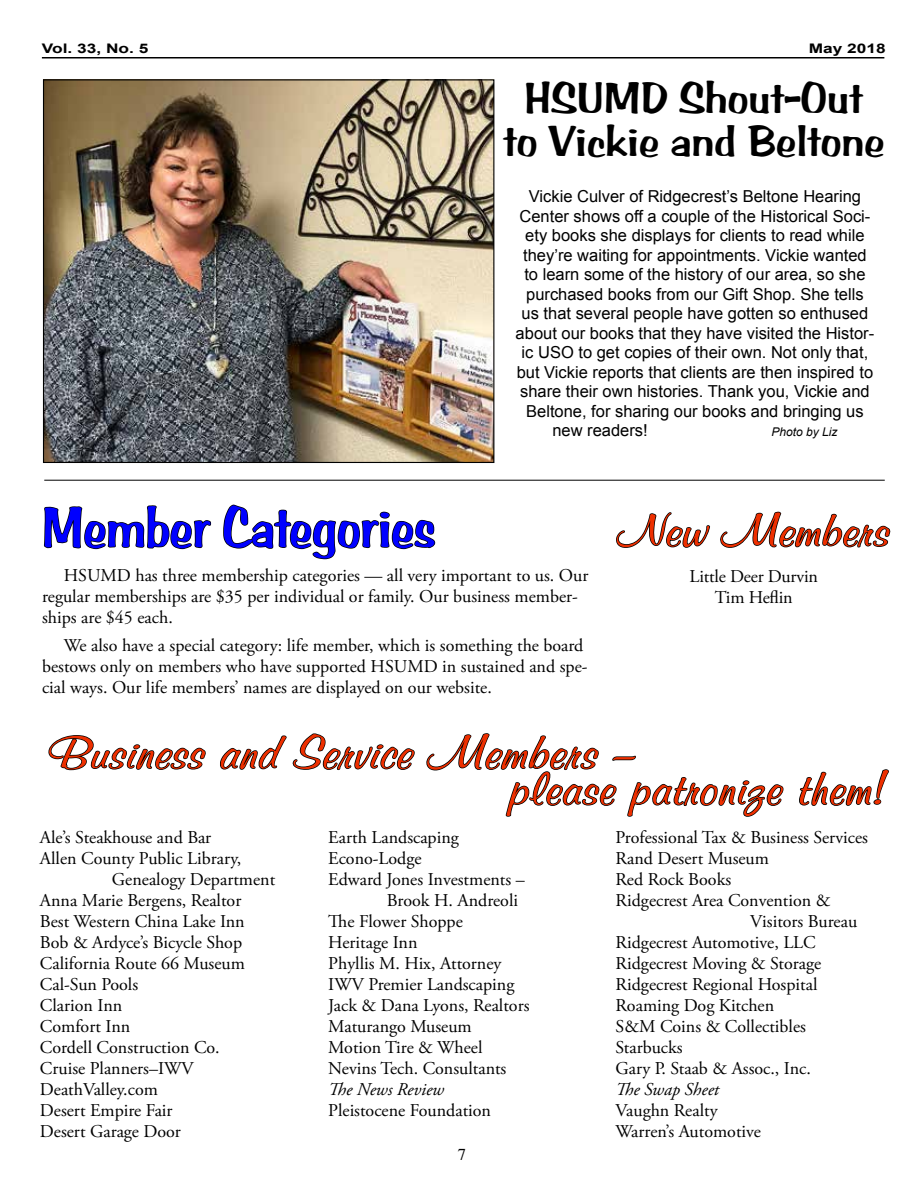
<style>
.page{position:relative;width:918px;height:1188px;background:#fff}
.page>*{position:absolute;margin:0;border:0;box-sizing:border-box;transform-origin:0 0}
.t1{font:57.9px "Arab Bru D";color:#00f;scale:.87 1}
.t2{font:italic 49.5px/36px "Murray Hil D";color:#ed2f00;scale:1.15 1}
.t3{font:italic 48px "Murray Hil D";color:#ed2f00;scale:1.2 1}
.t4{font:45px/43.5px "Arab Bru D";color:#000;text-align:center}
.t5{font:18px/21px "Adobe Garamond Pro";color:#000}
.t6{font:italic 18px "Adobe Garamond Pro";color:#000}
.t7{font:16.5px "Arial";color:#000}
.t8{font:16.5px "Times";color:#000}
.t9{font:700 13.2px "Arial";color:#000;scale:1.31 1}
.t10{font:italic 12px "Arial";color:#000}
</style>
<div class="page">
<hr style="left:42px;top:57px;width:842px;height:1px;background:#000">
<svg style="left:48px;top:735px;width:158px;height:36px"></svg>
<svg style="left:220px;top:733px;width:195px;height:38px"></svg>
<svg style="left:426px;top:733px;width:358px;height:84px"></svg>
<svg style="left:799px;top:769px;width:90px;height:37px"></svg>
<hr style="left:44px;top:480px;width:841px;height:1px;background:#000">
<svg style="left:615px;top:479px;width:94px;height:69px"></svg>
<svg style="left:720px;top:511px;width:171px;height:37px"></svg>
<svg style="left:43px;top:505px;width:169px;height:45px"></svg>
<svg style="left:222px;top:479px;width:214px;height:81px"></svg>
<img style="left:45px;top:81px;width:447px;height:380px">
<p class="t9" style="left:42px;top:39px;width:83px">Vol. 33, No. 5</p>
<p class="t9" style="left:809px;top:40px;width:60px">May 2018</p>
<h3 class="t4" style="left:503px;top:76px;width:383px">HSUMD Shout-Out to Vickie and Beltone</h3>
<p class="t7" style="left:529px;top:186px;width:334px">Vickie Culver of Ridgecrest’s Beltone Hearing</p>
<p class="t7" style="left:520px;top:205px;width:352px">Center shows off a couple of the Historical Soci-</p>
<p class="t7" style="left:525px;top:225px;width:341px">ety books she displays for clients to read while</p>
<p class="t7" style="left:523px;top:244px;width:345px">they’re waiting for appointments. Vickie wanted</p>
<p class="t7" style="left:524px;top:264px;width:343px">to learn some of the history of our area, so she</p>
<p class="t7" style="left:526px;top:283px;width:339px">purchased books from our Gift Shop. She tells</p>
<p class="t7" style="left:522px;top:303px;width:348px">us that several people have gotten so enthused</p>
<p class="t7" style="left:516px;top:322px;width:360px">about our books that they have visited the Histor-</p>
<p class="t7" style="left:522px;top:342px;width:348px">ic USO to get copies of their own. Not only that,</p>
<p class="t7" style="left:517px;top:361px;width:358px">but Vickie reports that clients are then inspired to</p>
<p class="t7" style="left:520px;top:381px;width:351px">share their own histories. Thank you, Vickie and</p>
<p class="t7" style="left:526px;top:400px;width:339px">Beltone, for sharing our books and bringing us</p>
<p class="t7" style="left:552px;top:420px;width:97px">new readers!</p>
<p class="t10" style="left:772px;top:424px;width:68px">Photo by Liz</p>
<h1 class="t1" style="left:42px;top:494px;width:454px">Member Categories</h1>
<h3 class="t3" style="left:616px;top:503px;width:240px">NewMembers</h3>
<p class="t5" style="left:42px;top:566px;width:548px;text-indent:22px">HSUMD has three membership categories — all very important to us. Our regular memberships are $35 per individual or family. Our business member&shy;ships are $45 each.</p>
<p class="t5" style="left:42px;top:636px;width:547px;text-indent:22px">We also have a special category: life member, which is something the board bestows only on members who have supported HSUMD in sustained and spe&shy;cial ways. Our life members’ names are displayed on our website.</p>
<p class="t5" style="left:690px;top:566px;width:130px;text-align:center">Little Deer Durvin<br>Tim Heflin</p>
<h2 class="t2" style="left:507px;top:735px;width:341px;text-indent:-464px">BusinessandServiceMembers— pleasepatronizethem!</h2>
<p class="t5" style="left:40px;top:827px;width:173px">Ale’s Steakhouse and Bar</p>
<p class="t5" style="left:40px;top:848px;width:203px">Allen County Public Library,</p>
<p class="t5" style="left:112px;top:869px;width:165px">Genealogy Department</p>
<p class="t5" style="left:40px;top:890px;width:203px">Anna Marie Bergens, Realtor</p>
<p class="t5" style="left:40px;top:911px;width:206px">Best Western China Lake Inn</p>
<p class="t5" style="left:40px;top:932px;width:204px">Bob &amp; Ardyce’s Bicycle Shop</p>
<p class="t5" style="left:40px;top:953px;width:206px">California Route 66 Museum</p>
<p class="t5" style="left:40px;top:974px;width:100px">Cal-Sun Pools</p>
<p class="t5" style="left:40px;top:995px;width:84px">Clarion Inn</p>
<p class="t5" style="left:40px;top:1016px;width:92px">Comfort Inn</p>
<p class="t5" style="left:40px;top:1037px;width:181px">Cordell Construction Co.</p>
<p class="t5" style="left:40px;top:1058px;width:155px">Cruise Planners–IWV</p>
<p class="t5" style="left:40px;top:1079px;width:119px">DeathValley.com</p>
<p class="t5" style="left:40px;top:1100px;width:134px">Desert Empire Fair</p>
<p class="t5" style="left:40px;top:1122px;width:142px">Desert Garage Door</p>
<p class="t5" style="left:328px;top:828px;width:132px">Earth Landscaping</p>
<p class="t5" style="left:328px;top:849px;width:95px">Econo-Lodge</p>
<p class="t5" style="left:328px;top:870px;width:198px">Edward Jones Investments –</p>
<p class="t5" style="left:387px;top:891px;width:133px">Brook H. Andreoli</p>
<p class="t5" style="left:328px;top:912px;width:136px">The Flower Shoppe</p>
<p class="t5" style="left:328px;top:933px;width:91px">Heritage Inn</p>
<p class="t5" style="left:328px;top:954px;width:175px">Phyllis M. Hix, Attorney</p>
<p class="t5" style="left:328px;top:975px;width:188px">IWV Premier Landscaping</p>
<p class="t5" style="left:328px;top:996px;width:203px">Jack &amp; Dana Lyons, Realtors</p>
<p class="t5" style="left:328px;top:1017px;width:145px">Maturango Museum</p>
<p class="t5" style="left:328px;top:1038px;width:156px">Motion Tire &amp; Wheel</p>
<p class="t5" style="left:328px;top:1059px;width:180px">Nevins Tech. Consultants</p>
<p class="t6" style="left:328px;top:1079px;width:117px">The News Review</p>
<p class="t5" style="left:328px;top:1101px;width:164px">Pleistocene Foundation</p>
<p class="t5" style="left:616px;top:828px;width:254px">Professional Tax &amp; Business Services</p>
<p class="t5" style="left:616px;top:849px;width:155px">Rand Desert Museum</p>
<p class="t5" style="left:616px;top:870px;width:117px">Red Rock Books</p>
<p class="t5" style="left:616px;top:891px;width:216px">Ridgecrest Area Convention &amp;</p>
<p class="t5" style="left:750px;top:912px;width:108px">Visitors Bureau</p>
<p class="t5" style="left:616px;top:933px;width:201px">Ridgecrest Automotive, LLC</p>
<p class="t5" style="left:616px;top:954px;width:207px">Ridgecrest Moving &amp; Storage</p>
<p class="t5" style="left:616px;top:975px;width:203px">Ridgecrest Regional Hospital</p>
<p class="t5" style="left:616px;top:996px;width:160px">Roaming Dog Kitchen</p>
<p class="t5" style="left:616px;top:1017px;width:192px">S&amp;M Coins &amp; Collectibles</p>
<p class="t5" style="left:616px;top:1038px;width:69px">Starbucks</p>
<p class="t5" style="left:616px;top:1059px;width:197px">Gary P. Staab &amp; Assoc., Inc.</p>
<p class="t6" style="left:616px;top:1079px;width:105px">The Swap Sheet</p>
<p class="t5" style="left:616px;top:1101px;width:147px">Vaughn Realty<br>Warren’s Automotive</p>
<p class="t8" style="left:458px;top:1139px;width:10px">7</p>
</div>
